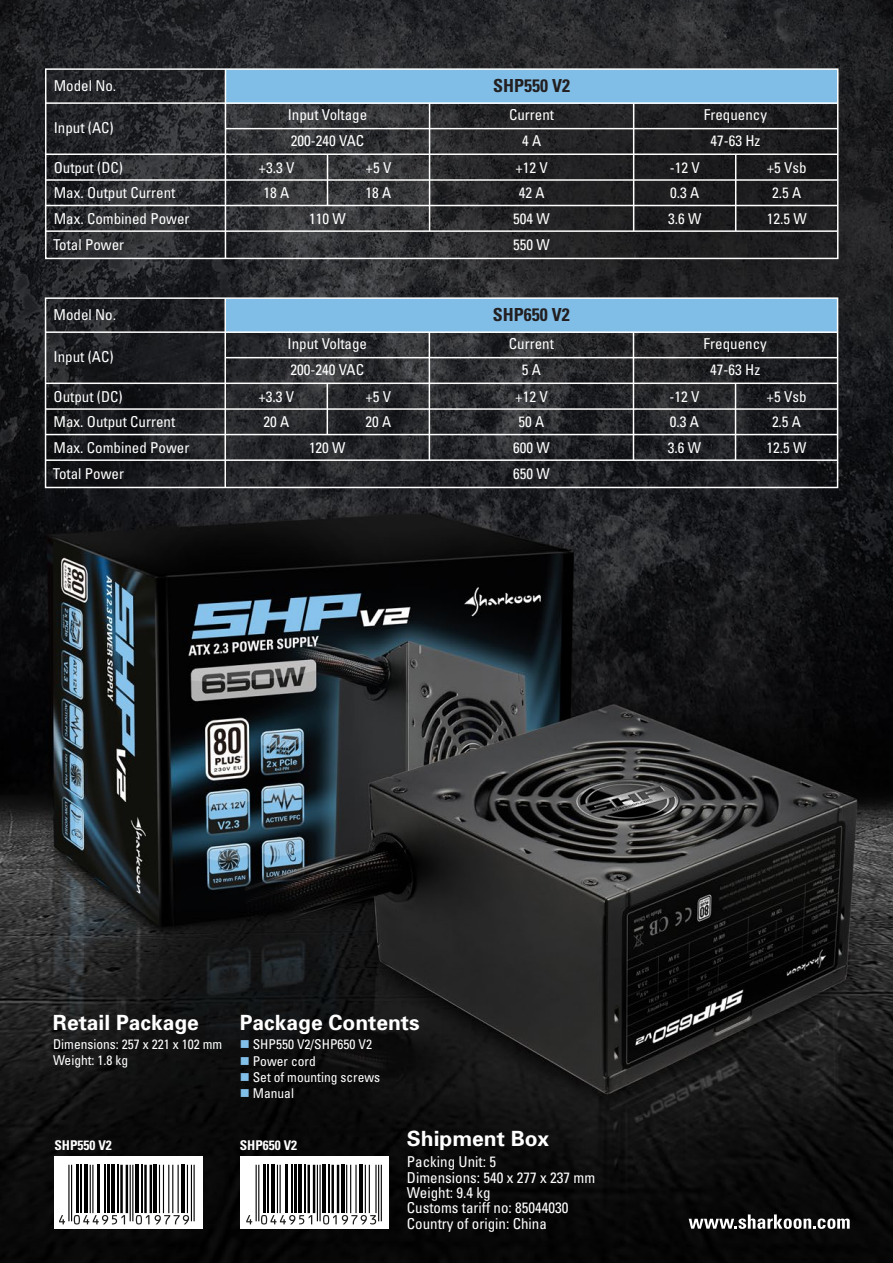
<style>
.page{position:relative;width:893px;height:1263px;background:#fff}
.page>*{position:absolute;margin:0;border:0;box-sizing:border-box;transform-origin:0 0}
.t1{font:700 21px "Univers";color:#fff}
.t2{font:700 condensed 18px "Univers";color:#231f20}
.t3{font:condensed 15px/26px "Univers";color:#fff}
.t4{font:condensed 13.5px/16.2px "Univers";color:#fff}
.t5{font:700 condensed 13.5px "Univers";color:#fff}
.s1{color:#82c0ea}
</style>
<div class="page">
<img style="left:0;top:0;width:893px;height:1263px">
<svg style="left:240px;top:1156px;width:148px;height:73px"></svg>
<svg style="left:54px;top:1156px;width:149px;height:73px"></svg>
<div style="left:225px;top:69px;width:613px;height:34px;background:#80bee7"></div>
<div style="left:45px;top:68px;width:793px;height:191px;border:2px solid #fff"></div>
<hr style="left:46px;top:102px;width:792px;height:2px;background:#fff">
<hr style="left:225px;top:128px;width:613px;height:1px;background:#fff">
<hr style="left:46px;top:153px;width:792px;height:2px;background:#fff">
<hr style="left:45px;top:179px;width:792px;height:2px;background:#fff">
<hr style="left:45px;top:205px;width:792px;height:1px;background:#fff">
<hr style="left:45px;top:230px;width:792px;height:2px;background:#fff">
<hr style="left:225px;top:69px;width:1px;height:189px;background:#fff">
<hr style="left:429px;top:103px;width:1px;height:128px;background:#fff">
<hr style="left:327px;top:154px;width:1px;height:51px;background:#fff">
<hr style="left:735px;top:154px;width:1px;height:77px;background:#fff">
<hr style="left:633px;top:103px;width:1px;height:128px;background:#fff">
<div style="left:225px;top:298px;width:613px;height:34px;background:#80bee7"></div>
<div style="left:45px;top:297px;width:793px;height:191px;border:2px solid #fff"></div>
<hr style="left:46px;top:331px;width:792px;height:2px;background:#fff">
<hr style="left:225px;top:357px;width:613px;height:1px;background:#fff">
<hr style="left:46px;top:383px;width:792px;height:1px;background:#fff">
<hr style="left:45px;top:408px;width:792px;height:2px;background:#fff">
<hr style="left:45px;top:434px;width:792px;height:1px;background:#fff">
<hr style="left:45px;top:459px;width:792px;height:2px;background:#fff">
<hr style="left:225px;top:298px;width:1px;height:189px;background:#fff">
<hr style="left:429px;top:332px;width:1px;height:128px;background:#fff">
<hr style="left:327px;top:383px;width:1px;height:52px;background:#fff">
<hr style="left:735px;top:383px;width:1px;height:77px;background:#fff">
<hr style="left:633px;top:332px;width:1px;height:128px;background:#fff">
<hr style="left:256px;top:1165px;width:1px;height:56px;background:#000">
<hr style="left:258px;top:1165px;width:1px;height:56px;background:#000">
<hr style="left:264px;top:1165px;width:2px;height:48px;background:#000">
<hr style="left:268px;top:1165px;width:1px;height:48px;background:#000">
<hr style="left:272px;top:1165px;width:3px;height:48px;background:#000">
<hr style="left:277px;top:1165px;width:1px;height:48px;background:#000">
<hr style="left:280px;top:1165px;width:1px;height:48px;background:#000">
<hr style="left:285px;top:1165px;width:2px;height:48px;background:#000">
<hr style="left:292px;top:1165px;width:1px;height:48px;background:#000">
<hr style="left:294px;top:1165px;width:3px;height:48px;background:#000">
<hr style="left:298px;top:1165px;width:4px;height:48px;background:#000">
<hr style="left:305px;top:1165px;width:1px;height:48px;background:#000">
<hr style="left:307px;top:1165px;width:3px;height:48px;background:#000">
<hr style="left:313px;top:1165px;width:2px;height:48px;background:#000">
<hr style="left:317px;top:1165px;width:1px;height:56px;background:#000">
<hr style="left:319px;top:1165px;width:2px;height:56px;background:#000">
<hr style="left:322px;top:1165px;width:4px;height:48px;background:#000">
<hr style="left:329px;top:1165px;width:1px;height:48px;background:#000">
<hr style="left:331px;top:1165px;width:3px;height:48px;background:#000">
<hr style="left:337px;top:1165px;width:2px;height:48px;background:#000">
<hr style="left:341px;top:1165px;width:4px;height:48px;background:#000">
<hr style="left:346px;top:1165px;width:1px;height:48px;background:#000">
<hr style="left:350px;top:1165px;width:1px;height:48px;background:#000">
<hr style="left:355px;top:1165px;width:2px;height:48px;background:#000">
<hr style="left:359px;top:1165px;width:4px;height:48px;background:#000">
<hr style="left:365px;top:1165px;width:1px;height:48px;background:#000">
<hr style="left:369px;top:1165px;width:1px;height:48px;background:#000">
<hr style="left:375px;top:1165px;width:2px;height:48px;background:#000">
<hr style="left:378px;top:1165px;width:1px;height:56px;background:#000">
<hr style="left:381px;top:1165px;width:1px;height:56px;background:#000">
<svg style="left:246px;top:1215px;width:6px;height:9px"></svg>
<svg style="left:261px;top:1215px;width:51px;height:9px"></svg>
<svg style="left:323px;top:1215px;width:53px;height:9px"></svg>
<hr style="left:68px;top:1165px;width:2px;height:56px;background:#000">
<hr style="left:71px;top:1165px;width:1px;height:56px;background:#000">
<hr style="left:76px;top:1165px;width:3px;height:48px;background:#000">
<hr style="left:80px;top:1165px;width:1px;height:48px;background:#000">
<hr style="left:84px;top:1165px;width:4px;height:48px;background:#000">
<hr style="left:90px;top:1165px;width:1px;height:48px;background:#000">
<hr style="left:92px;top:1165px;width:1px;height:48px;background:#000">
<hr style="left:98px;top:1165px;width:2px;height:48px;background:#000">
<hr style="left:104px;top:1165px;width:1px;height:48px;background:#000">
<hr style="left:107px;top:1165px;width:2px;height:48px;background:#000">
<hr style="left:111px;top:1165px;width:4px;height:48px;background:#000">
<hr style="left:118px;top:1165px;width:1px;height:48px;background:#000">
<hr style="left:120px;top:1165px;width:3px;height:48px;background:#000">
<hr style="left:126px;top:1165px;width:2px;height:48px;background:#000">
<hr style="left:130px;top:1165px;width:1px;height:56px;background:#000">
<hr style="left:132px;top:1165px;width:1px;height:56px;background:#000">
<hr style="left:135px;top:1165px;width:4px;height:48px;background:#000">
<hr style="left:142px;top:1165px;width:1px;height:48px;background:#000">
<hr style="left:144px;top:1165px;width:3px;height:48px;background:#000">
<hr style="left:150px;top:1165px;width:2px;height:48px;background:#000">
<hr style="left:154px;top:1165px;width:3px;height:48px;background:#000">
<hr style="left:159px;top:1165px;width:1px;height:48px;background:#000">
<hr style="left:163px;top:1165px;width:1px;height:48px;background:#000">
<hr style="left:168px;top:1165px;width:1px;height:48px;background:#000">
<hr style="left:172px;top:1165px;width:1px;height:48px;background:#000">
<hr style="left:178px;top:1165px;width:1px;height:48px;background:#000">
<hr style="left:182px;top:1165px;width:3px;height:48px;background:#000">
<hr style="left:187px;top:1165px;width:1px;height:48px;background:#000">
<hr style="left:191px;top:1165px;width:1px;height:56px;background:#000">
<hr style="left:194px;top:1165px;width:1px;height:56px;background:#000">
<svg style="left:59px;top:1215px;width:6px;height:9px"></svg>
<svg style="left:74px;top:1215px;width:51px;height:9px"></svg>
<svg style="left:136px;top:1215px;width:13px;height:9px"></svg>
<svg style="left:155px;top:1215px;width:34px;height:9px"></svg>
<svg style="left:689px;top:1214px;width:161px;height:15px"></svg>
<p class="t3" style="left:54px;top:73px;width:64px">Model No.</p>
<p class="t3" style="left:54px;top:115px;width:62px">Input (AC)</p>
<p class="t3" style="left:53px;top:154px;width:138px">Output (DC)<br>Max. Output Current<br>Max. Combined Power<br>Total Power</p>
<p class="t3" style="left:54px;top:302px;width:64px">Model No.</p>
<p class="t3" style="left:54px;top:344px;width:62px">Input (AC)</p>
<p class="t3" style="left:53px;top:383px;width:138px">Output (DC)<br>Max. Output Current<br>Max. Combined Power<br>Total Power</p>
<p class="t3" style="left:288px;top:101px;width:81px">Input Voltage</p>
<p class="t3" style="left:291px;top:127px;width:75px">200-240 VAC</p>
<p class="t3" style="left:259px;top:154px;width:37px">+3.3 V</p>
<p class="t3" style="left:366px;top:154px;width:27px">+5 V</p>
<p class="t3" style="left:264px;top:179px;width:27px">18 A</p>
<p class="t3" style="left:309px;top:205px;width:38px">110 W</p>
<p class="t3" style="left:366px;top:179px;width:27px">18 A</p>
<p class="t3" style="left:288px;top:330px;width:81px">Input Voltage</p>
<p class="t3" style="left:291px;top:356px;width:75px">200-240 VAC</p>
<p class="t3" style="left:258px;top:383px;width:37px">+3.3 V</p>
<p class="t3" style="left:365px;top:383px;width:27px">+5 V</p>
<p class="t3" style="left:263px;top:408px;width:27px">20 A</p>
<p class="t3" style="left:309px;top:434px;width:38px">120 W</p>
<p class="t3" style="left:365px;top:408px;width:27px">20 A</p>
<p class="t2" style="left:493px;top:75px;width:78px">SHP550 V2</p>
<p class="t3" style="left:509px;top:101px;width:47px">Current</p>
<p class="t3" style="left:515px;top:127px;width:34px;line-height:26.7px;text-align:center">4 A +12 V</p>
<p class="t3" style="left:519px;top:179px;width:27px">42 A</p>
<p class="t3" style="left:513px;top:205px;width:38px">504 W</p>
<p class="t3" style="left:513px;top:232px;width:38px">550 W</p>
<p class="t2" style="left:493px;top:304px;width:78px">SHP650 V2</p>
<p class="t3" style="left:509px;top:330px;width:47px">Current</p>
<p class="t3" style="left:515px;top:356px;width:34px;line-height:26.7px;text-align:center">5 A +12 V</p>
<p class="t3" style="left:518px;top:408px;width:27px">50 A</p>
<p class="t3" style="left:513px;top:434px;width:38px">600 W</p>
<p class="t3" style="left:513px;top:461px;width:38px">650 W</p>
<p class="t3" style="left:704px;top:101px;width:65px">Frequency</p>
<p class="t3" style="left:670px;top:154px;width:31px;line-height:25.3px">-12 V<br>0.3 A</p>
<p class="t3" style="left:710px;top:127px;width:51px">47-63 Hz</p>
<p class="t3" style="left:767px;top:154px;width:41px">+5 Vsb</p>
<p class="t3" style="left:772px;top:179px;width:31px">2.5 A</p>
<p class="t3" style="left:668px;top:205px;width:35px">3.6 W</p>
<p class="t3" style="left:767px;top:205px;width:41px">12.5 W</p>
<p class="t3" style="left:703px;top:330px;width:65px">Frequency</p>
<p class="t3" style="left:669px;top:383px;width:31px;line-height:25.3px">-12 V<br>0.3 A</p>
<p class="t3" style="left:710px;top:356px;width:51px">47-63 Hz</p>
<p class="t3" style="left:767px;top:383px;width:41px">+5 Vsb</p>
<p class="t3" style="left:772px;top:408px;width:31px">2.5 A</p>
<p class="t3" style="left:668px;top:434px;width:35px">3.6 W</p>
<p class="t3" style="left:767px;top:434px;width:41px">12.5 W</p>
<h1 class="t1" style="left:53px;top:1010px;width:147px">Retail Package</h1>
<p class="t4" style="left:53px;top:1036px;width:171px">Dimensions: 257 x 221 x 102 mm<br>Weight: 1.8 kg</p>
<h1 class="t1" style="left:240px;top:1010px;width:181px">Package Contents</h1>
<p class="t4" style="left:240px;top:1036px;width:134px"><span class="s1">■</span> SHP550 V2/SHP650 V2</p>
<p class="t4" style="left:240px;top:1052px;width:77px"><span class="s1">■</span> Power cord</p>
<p class="t4" style="left:240px;top:1069px;width:142px"><span class="s1">■</span> Set of mounting screws</p>
<p class="t4" style="left:240px;top:1085px;width:56px"><span class="s1">■</span> Manual</p>
<p class="t5" style="left:54px;top:1137px;width:59px">SHP550 V2</p>
<p class="t5" style="left:240px;top:1137px;width:59px">SHP650 V2</p>
<h1 class="t1" style="left:407px;top:1126px;width:144px">Shipment Box</h1>
<p class="t3" style="left:407px;top:1154px;width:190px;line-height:15.5px">Packing Unit: 5<br>Dimensions: 540 x 277 x 237 mm<br>Weight: 9.4 kg<br>Customs tariff no: 85044030<br>Country of origin: China</p>
</div>
